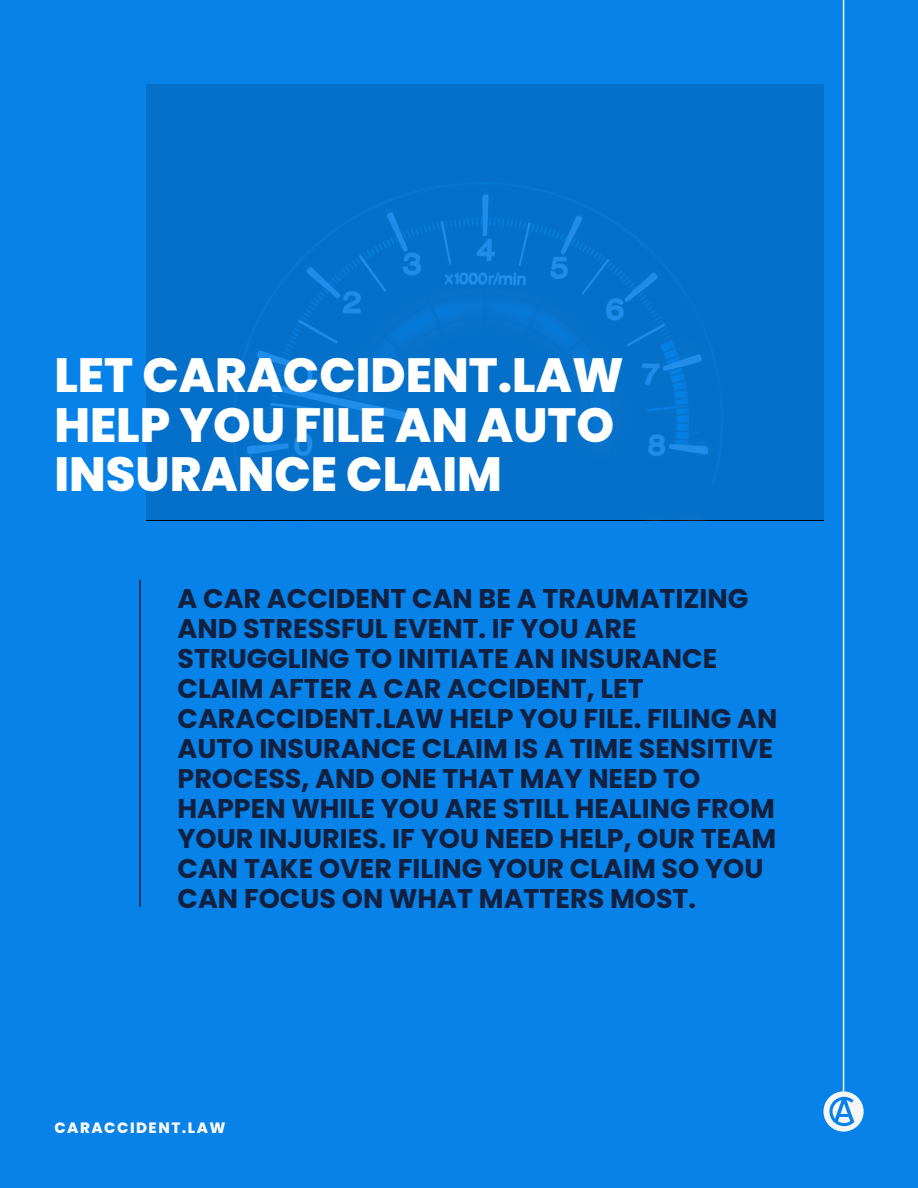
<style>
.page{position:relative;width:918px;height:1188px;background:#0682e8}
.page>*{position:absolute;margin:0;border:0;box-sizing:border-box;transform-origin:0 0}
.t1{font:800 48px/49.5px "Poppins";color:#fff}
.t2{font:700 27px/30px "Poppins";color:#122040}
.t3{font:800 15px "Poppins";letter-spacing:.1em;color:#f6f6f6}
</style>
<div class="page">
<div style="left:146px;top:85px;width:677px;height:435px;background:#0570c9"></div>
<svg style="left:823px;top:1091px;width:41px;height:41px"></svg>
<svg style="left:829px;top:1097px;width:25px;height:29px"></svg>
<hr style="left:843px;top:0;width:1px;height:1091px;background:#f6f6f6">
<hr style="left:139px;top:580px;width:2px;height:327px;background:#122040">
<h1 class="t1" style="left:54px;top:351px;width:571px">LET CARACCIDENT.LAW<br>HELP YOU FILE AN AUTO<br>INSURANCE CLAIM</h1>
<p class="t2" style="left:178px;top:583px;width:601px">A CAR ACCIDENT CAN BE A TRAUMATIZING AND STRESSFUL EVENT. IF YOU ARE STRUGGLING TO INITIATE AN INSURANCE CLAIM AFTER A CAR ACCIDENT, LET CARACCIDENT.LAW HELP YOU FILE. FILING AN AUTO INSURANCE CLAIM IS A TIME SENSITIVE PROCESS, AND ONE THAT MAY NEED TO HAPPEN WHILE YOU ARE STILL HEALING FROM YOUR INJURIES. IF YOU NEED HELP, OUR TEAM CAN TAKE OVER FILING YOUR CLAIM SO YOU CAN FOCUS ON WHAT MATTERS MOST.</p>
<p class="t3" style="left:54px;top:1119px;width:173px">CARACCIDENT.LAW</p>
</div>
